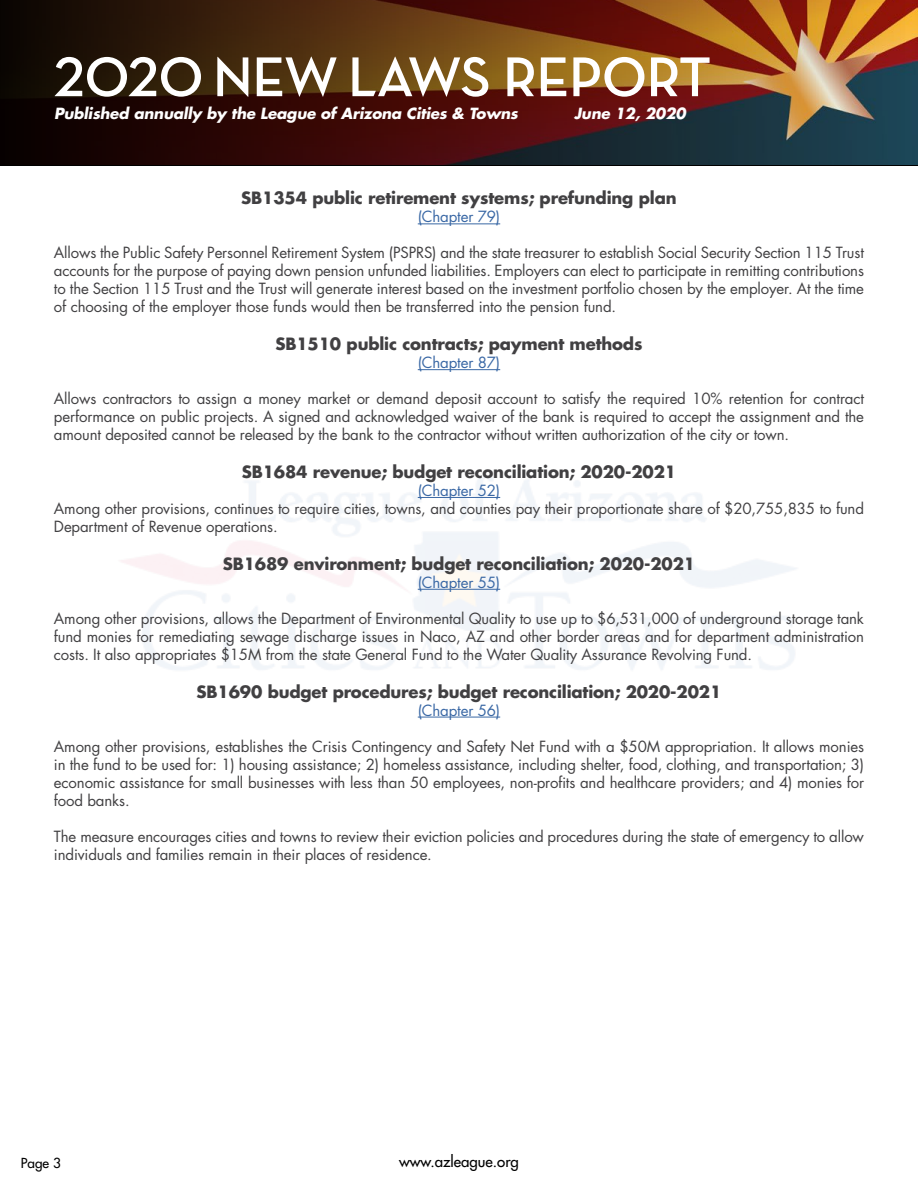
<style>
.page{position:relative;width:918px;height:1188px;background:#fff}
.page>*{position:absolute;margin:0;border:0;box-sizing:border-box;transform-origin:0 0}
.t1{font:700 57px "Neutra Disp";color:#fff}
.t2{font:700 16.5px "Futura Std";letter-spacing:-.01em;color:#414042}
.t3{font:15px/18px "Futura Std";letter-spacing:-.01em;color:#414042;text-align:justify}
.t4{font:italic 700 15px "Futura Std";letter-spacing:-.01em;color:#fff}
.t5{font:15px "Futura Std";letter-spacing:-.01em;color:#3a68a5}
.t6{font:500 15px "Futura Std";color:#000}
.t7{font:500 13.5px "Futura Std";color:#000}
</style>
<div class="page">
<svg style="left:0;top:0;width:905px;height:165px;background:#502c18"></svg>
<hr style="left:0;top:165px;width:918px;height:1px;background:#000">
<hr style="left:418px;top:223px;width:82px;height:1px;background:#3a68a5">
<hr style="left:418px;top:369px;width:82px;height:1px;background:#3a68a5">
<hr style="left:418px;top:497px;width:82px;height:1px;background:#3a68a5">
<hr style="left:418px;top:589px;width:82px;height:1px;background:#3a68a5">
<hr style="left:418px;top:717px;width:82px;height:1px;background:#3a68a5">
<h1 class="t1" style="left:54px;top:45px;width:659px">2020 NEW LAWS REPORT</h1>
<p class="t4" style="left:54px;top:103px;width:465px">Published annually by the League of Arizona Cities &amp; Towns</p>
<p class="t4" style="left:574px;top:103px;width:113px">June 12, 2020</p>
<p class="t2" style="left:241px;top:187px;width:437px">SB1354 public retirement systems; prefunding plan</p>
<p class="t5" style="left:418px;top:207px;width:84px">(Chapter 79)</p>
<p class="t3" style="left:54px;top:244px;width:812px">Allows the Public Safety Personnel Retirement System (PSPRS) and the state treasurer to establish Social Security Section 115 Trust accounts for the purpose of paying down pension unfunded liabilities. Employers can elect to participate in remitting contributions to the Section 115 Trust and the Trust will generate interest based on the investment portfolio chosen by the employer. At the time of choosing of the employer those funds would then be transferred into the pension fund.</p>
<p class="t2" style="left:275px;top:333px;width:369px">SB1510 public contracts; payment methods</p>
<p class="t5" style="left:418px;top:353px;width:84px">(Chapter 87)</p>
<p class="t3" style="left:54px;top:390px;width:812px">Allows contractors to assign a money market or demand deposit account to satisfy the required 10% retention for contract performance on public projects. A signed and acknowledged waiver of the bank is required to accept the assignment and the amount deposited cannot be released by the bank to the contractor without written authorization of the city or town.</p>
<p class="t2" style="left:242px;top:461px;width:436px">SB1684 revenue; budget reconciliation; 2020-2021</p>
<p class="t5" style="left:418px;top:481px;width:84px">(Chapter 52)</p>
<p class="t3" style="left:54px;top:500px;width:812px">Among other provisions, continues to require cities, towns, and counties pay their proportionate share of $20,755,835 to fund<br>Department of Revenue operations.</p>
<p class="t2" style="left:223px;top:553px;width:474px">SB1689 environment; budget reconciliation; 2020-2021</p>
<p class="t5" style="left:418px;top:573px;width:84px">(Chapter 55)</p>
<p class="t3" style="left:54px;top:609px;width:812px">Among other provisions, allows the Department of Environmental Quality to use up to $6,531,000 of underground storage tank fund monies for remediating sewage discharge issues in Naco, AZ and other border areas and for department administration costs. It also appropriates $15M from the state General Fund to the Water Quality Assurance Revolving Fund.</p>
<p class="t2" style="left:197px;top:680px;width:526px">SB1690 budget procedures; budget reconciliation; 2020-2021</p>
<p class="t5" style="left:418px;top:700px;width:84px">(Chapter 56)</p>
<p class="t3" style="left:54px;top:737px;width:812px">Among other provisions, establishes the Crisis Contingency and Safety Net Fund with a $50M appropriation. It allows monies in the fund to be used for: 1) housing assistance; 2) homeless assistance, including shelter, food, clothing, and transportation; 3) economic assistance for small businesses with less than 50 employees, non-profits and healthcare providers; and 4) monies for food banks.</p>
<p class="t3" style="left:54px;top:827px;width:812px">The measure encourages cities and towns to review their eviction policies and procedures during the state of emergency to allow individuals and families remain in their places of residence.</p>
<p class="t7" style="left:21px;top:1155px;width:41px">Page 3</p>
<p class="t6" style="left:399px;top:1152px;width:121px">www.azleague.org</p>
</div>
